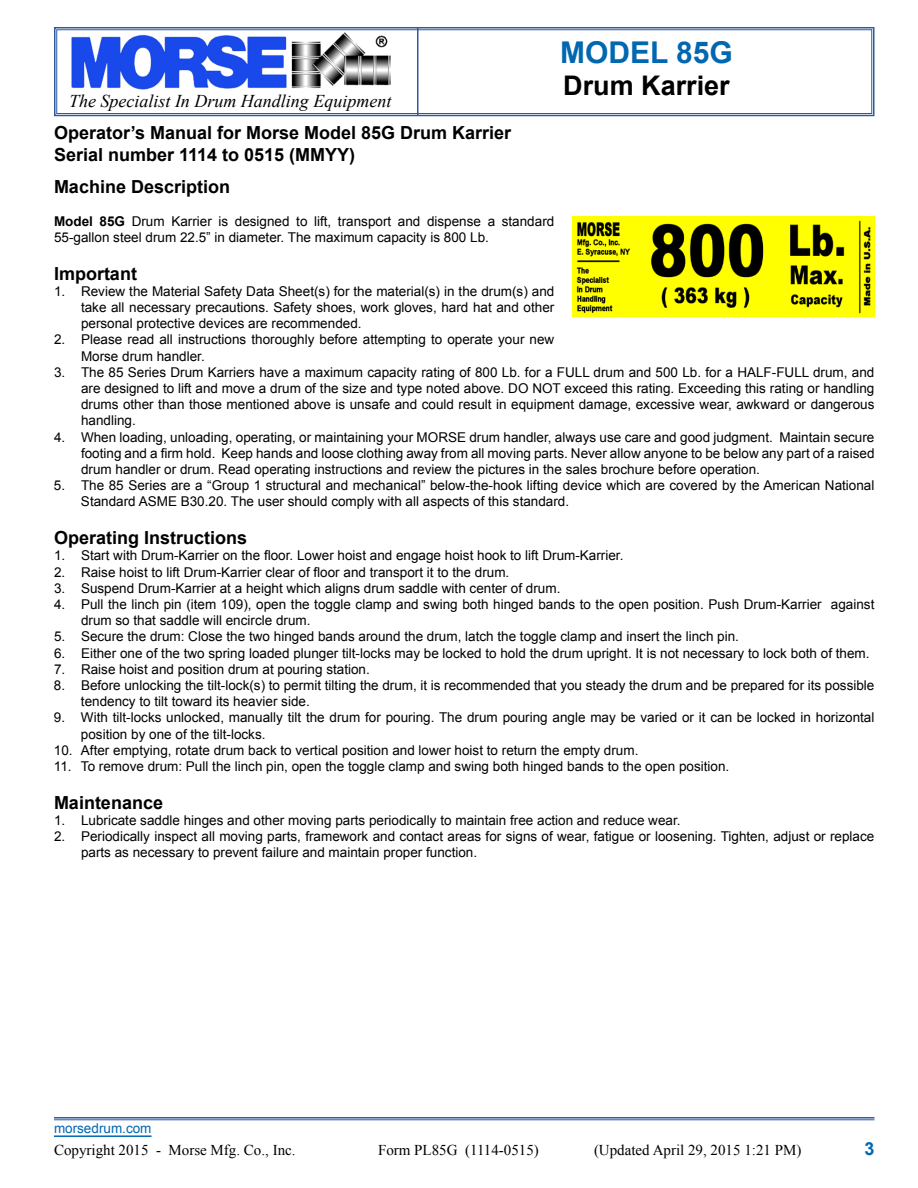
<style>
.page{position:relative;width:918px;height:1188px;background:#fff}
.page>*{position:absolute;margin:0;border:0;box-sizing:border-box;transform-origin:0 0}
.t1{font:700 30px "Arial";color:#0067b1}
.t2{font:700 27px "Arial";color:#000}
.t3{font:700 18px/21.6px "Arial";color:#000}
.t4{font:italic 18px "Times New Roman";color:#000}
.t5{font:700 18px "Arial";color:#0067b1}
.t6{font:15px "Times New Roman";color:#000}
.t7{font:13.5px/16.2px "Arial";color:#000}
.t8{font:13.5px "Arial";color:#0067b1}
.s1{font-weight:700}
</style>
<div class="page">
<svg style="left:54px;top:27px;width:821px;height:90px"></svg>
<div style="left:56px;top:29px;width:816px;height:85px;border:1px solid #2f5a9f"></div>
<hr style="left:417px;top:28px;width:1px;height:88px;background:#2f5a9f">
<hr style="left:54px;top:1135px;width:98px;height:2px;background:#0067b1">
<hr style="left:54px;top:1117px;width:820px;height:2px;background:#2f5a9f">
<hr style="left:54px;top:1120px;width:820px;height:1px;background:#2f5a9f">
<img style="left:572px;top:216px;width:302px;height:101px">
<h3 class="t4" style="left:69px;top:89px;width:324px">The Specialist In Drum Handling Equipment</h3>
<h3 class="t3" style="left:54px;top:122px;width:459px">Operator’s Manual for Morse Model 85G Drum Karrier<br>Serial number 1114 to 0515 (MMYY)</h3>
<h1 class="t1" style="left:560px;top:33px;width:174px">MODEL 85G</h1>
<h2 class="t2" style="left:563px;top:68px;width:168px">Drum Karrier</h2>
<h3 class="t3" style="left:54px;top:177px;width:178px">Machine Description</h3>
<p class="t7" style="left:54px;top:213px;width:502px"><span class="s1">Model 85G</span> Drum Karrier is designed to lift, transport and dispense a standard<br>55-gallon steel drum 22.5” in diameter. The maximum capacity is 800 Lb.</p>
<h3 class="t3" style="left:54px;top:263px;width:84px">Important</h3>
<p class="t7" style="left:81px;top:283px;width:475px;text-align:justify;text-indent:-27px">1. Review the Material Safety Data Sheet(s) for the material(s) in the drum(s) and take all necessary precautions. Safety shoes, work gloves, hard hat and other personal protective devices are recommended.</p>
<p class="t7" style="left:81px;top:332px;width:475px;text-indent:-27px">2. Please read all instructions thoroughly before attempting to operate your new<br>Morse drum handler.</p>
<p class="t7" style="left:81px;top:364px;width:795px;text-align:justify;text-indent:-27px">3. The 85 Series Drum Karriers have a maximum capacity rating of 800 Lb. for a FULL drum and 500 Lb. for a HALF-FULL drum, and are designed to lift and move a drum of the size and type noted above. DO NOT exceed this rating. Exceeding this rating or handling drums other than those mentioned above is unsafe and could result in equipment damage, excessive wear, awkward or dangerous handling.</p>
<p class="t7" style="left:81px;top:429px;width:795px;text-align:justify;text-indent:-27px">4. When loading, unloading, operating, or maintaining your MORSE drum handler, always use care and good judgment. Maintain secure footing and a firm hold. Keep hands and loose clothing away from all moving parts. Never allow anyone to be below any part of a raised drum handler or drum. Read operating instructions and review the pictures in the sales brochure before operation.</p>
<p class="t7" style="left:81px;top:477px;width:795px;text-indent:-27px">5. The 85 Series are a “Group 1 structural and mechanical” below-the-hook lifting device which are covered by the American National<br>Standard ASME B30.20. The user should comply with all aspects of this standard.</p>
<h3 class="t3" style="left:54px;top:528px;width:195px">Operating Instructions</h3>
<p class="t7" style="left:54px;top:548px;width:571px">1. Start with Drum-Karrier on the floor. Lower hoist and engage hoist hook to lift Drum-Karrier.</p>
<p class="t7" style="left:54px;top:564px;width:457px">2. Raise hoist to lift Drum-Karrier clear of floor and transport it to the drum.</p>
<p class="t7" style="left:54px;top:580px;width:508px">3. Suspend Drum-Karrier at a height which aligns drum saddle with center of drum.</p>
<p class="t7" style="left:81px;top:596px;width:795px;text-indent:-27px">4. Pull the linch pin (item 109), open the toggle clamp and swing both hinged bands to the open position. Push Drum-Karrier against drum so that saddle will encircle drum.</p>
<p class="t7" style="left:54px;top:629px;width:687px">5. Secure the drum: Close the two hinged bands around the drum, latch the toggle clamp and insert the linch pin.</p>
<p class="t7" style="left:54px;top:645px;width:817px">6. Either one of the two spring loaded plunger tilt-locks may be locked to hold the drum upright. It is not necessary to lock both of them.</p>
<p class="t7" style="left:54px;top:661px;width:317px">7. Raise hoist and position drum at pouring station.</p>
<p class="t7" style="left:81px;top:677px;width:795px;text-indent:-27px">8. Before unlocking the tilt-lock(s) to permit tilting the drum, it is recommended that you steady the drum and be prepared for its possible tendency to tilt toward its heavier side.</p>
<p class="t7" style="left:81px;top:710px;width:795px;text-indent:-27px">9. With tilt-locks unlocked, manually tilt the drum for pouring. The drum pouring angle may be varied or it can be locked in horizontal position by one of the tilt-locks.</p>
<p class="t7" style="left:54px;top:742px;width:586px">10. After emptying, rotate drum back to vertical position and lower hoist to return the empty drum.</p>
<p class="t7" style="left:54px;top:758px;width:677px">11. To remove drum: Pull the linch pin, open the toggle clamp and swing both hinged bands to the open position.</p>
<h3 class="t3" style="left:54px;top:792px;width:111px">Maintenance</h3>
<p class="t7" style="left:54px;top:812px;width:628px">1. Lubricate saddle hinges and other moving parts periodically to maintain free action and reduce wear.</p>
<p class="t7" style="left:81px;top:828px;width:795px;text-indent:-27px">2. Periodically inspect all moving parts, framework and contact areas for signs of wear, fatigue or loosening. Tighten, adjust or replace parts as necessary to prevent failure and maintain proper function.</p>
<p class="t8" style="left:54px;top:1120px;width:99px">morsedrum.com</p>
<p class="t6" style="left:54px;top:1140px;width:243px">Copyright 2015 - Morse Mfg. Co., Inc.</p>
<p class="t6" style="left:378px;top:1140px;width:162px">Form PL85G (1114-0515)</p>
<p class="t6" style="left:594px;top:1140px;width:209px">(Updated April 29, 2015 1:21 PM)</p>
<h3 class="t5" style="left:864px;top:1136px;width:12px">3</h3>
</div>
